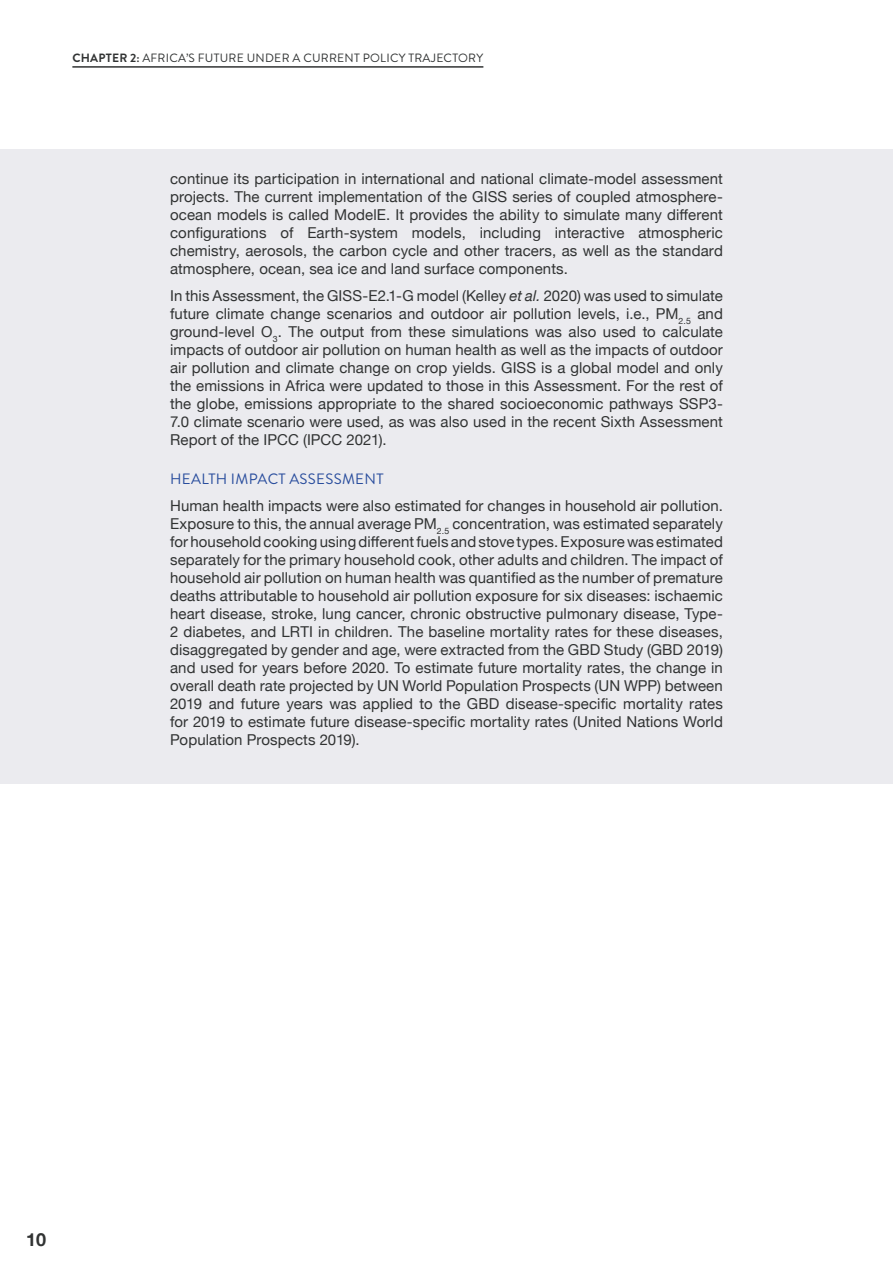
<style>
.page{position:relative;width:893px;height:1263px;background:#fff}
.page>*{position:absolute;margin:0;border:0;box-sizing:border-box;transform-origin:0 0}
.t1{font:700 18px "Helvetica Neue";color:#313333}
.t2{font:15px/18px "Helvetica Neue";letter-spacing:.005em;color:#313333;text-align:justify}
.t3{font:15px "Brandon Grotesque";letter-spacing:.02em;color:#294d9d}
.t4{font:12px "Brandon Grotesque";letter-spacing:.02em;color:#313333}
.s1{font-weight:700}
.s2{font-style:italic}
</style>
<div class="page">
<hr style="left:72px;top:66px;width:411px;height:2px;background:#313333">
<div style="left:0;top:149px;width:893px;height:634px;background:#ebebef"></div>
<p class="t4" style="left:72px;top:50px;width:412px"><span class="s1">CHAPTER 2:</span> AFRICA’S FUTURE UNDER A CURRENT POLICY TRAJECTORY</p>
<p class="t2" style="left:170px;top:171px;width:554px">continue its participation in international and national climate-model assessment projects. The current implementation of the GISS series of coupled atmosphere&shy;ocean models is called ModelE. It provides the ability to simulate many different configurations of Earth-system models, including interactive atmospheric chemistry, aerosols, the carbon cycle and other tracers, as well as the standard atmosphere, ocean, sea ice and land surface components.</p>
<p class="t2" style="left:170px;top:287px;width:554px">In this Assessment, the GISS-E2.1-G model (Kelley <span class="s2">et al.</span> 2020) was used to simulate future climate change scenarios and outdoor air pollution levels, i.e., PM<sub>2.5</sub> and ground-level O<sub>3</sub>. The output from these simulations was also used to calculate impacts of outdoor air pollution on human health as well as the impacts of outdoor air pollution and climate change on crop yields. GISS is a global model and only the emissions in Africa were updated to those in this Assessment. For the rest of the globe, emissions appropriate to the shared socioeconomic pathways SSP3- 7.0 climate scenario were used, as was also used in the recent Sixth Assessment Report of the IPCC (IPCC 2021).</p>
<p class="t3" style="left:170px;top:469px;width:215px">HEALTH IMPACT ASSESSMENT</p>
<p class="t2" style="left:170px;top:497px;width:554px">Human health impacts were also estimated for changes in household air pollution.<br>Exposure to this, the annual average PM<sub>2.5</sub> concentration, was estimated separately for household cooking using different fuels and stove types. Exposure was estimated separately for the primary household cook, other adults and children. The impact of household air pollution on human health was quantified as the number of premature deaths attributable to household air pollution exposure for six diseases: ischaemic heart disease, stroke, lung cancer, chronic obstructive pulmonary disease, Type-2 diabetes, and LRTI in children. The baseline mortality rates for these diseases, disaggregated by gender and age, were extracted from the GBD Study (GBD 2019) and used for years before 2020. To estimate future mortality rates, the change in overall death rate projected by UN World Population Prospects (UN WPP) between 2019 and future years was applied to the GBD disease-specific mortality rates for 2019 to estimate future disease-specific mortality rates (United Nations World Population Prospects 2019).</p>
<p class="t1" style="left:26px;top:1226px;width:22px">10</p>
</div>
